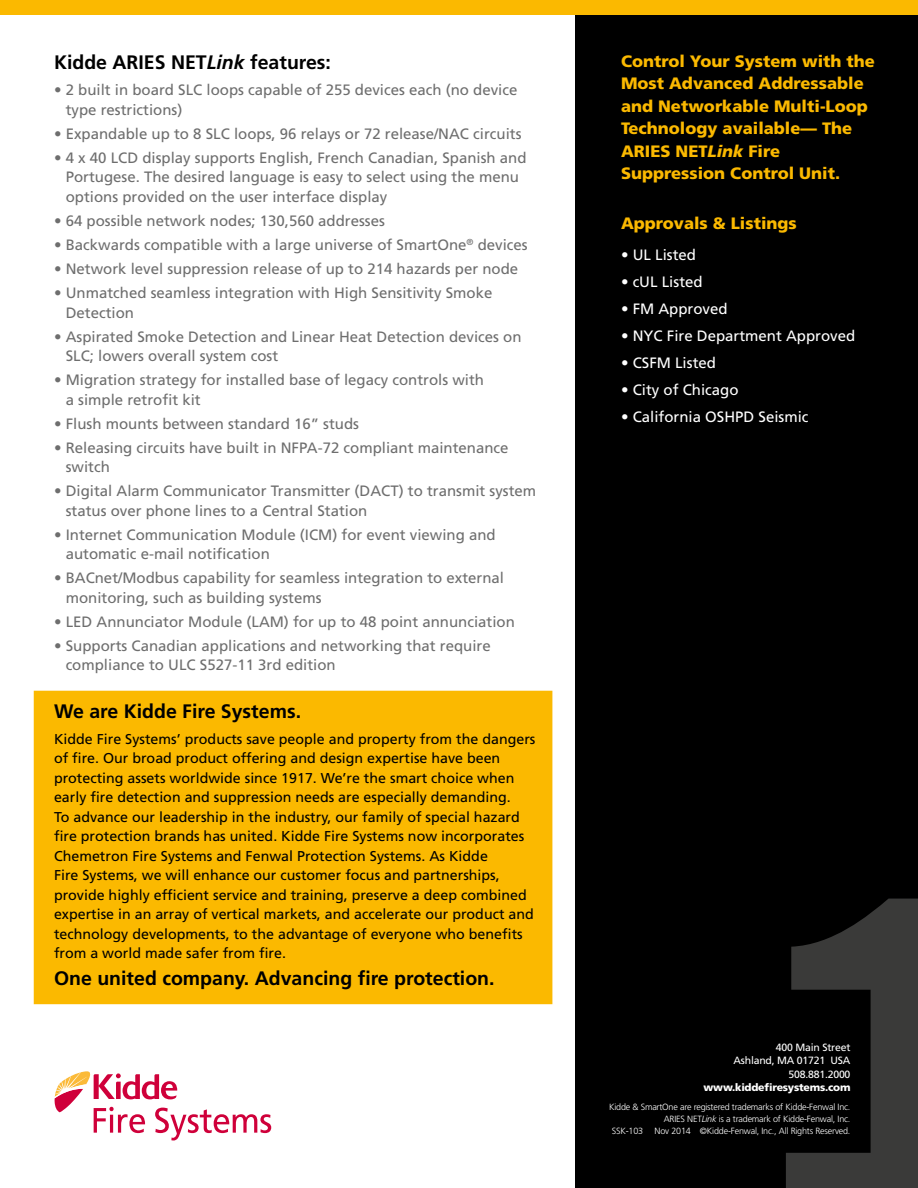
<style>
.page{position:relative;width:918px;height:1188px;background:#fff}
.page>*{position:absolute;margin:0;border:0;box-sizing:border-box;transform-origin:0 0}
.t1{font:700 19.5px "Frutiger";color:#000}
.t2{font:900 16.5px/22.5px "Frutiger";color:#fbb900}
.t3{font:15px/19.5px "Frutiger";color:#6e6e6e}
.t4{font:15px "Frutiger";color:#fff}
.t5{font:14.25px/19.5px "Frutiger";color:#000}
.t6{font:10.5px/13.5px "Frutiger";letter-spacing:-.02em;color:#fff;text-align:right}
.t7{font:900 10.5px "Frutiger";letter-spacing:-.02em;color:#fff}
.t8{font:300 9px "Frutiger";letter-spacing:-.02em;color:#fff}
.s1{font-style:italic}
</style>
<div class="page">
<div style="left:576px;top:0;width:342px;height:1188px;background:#000"></div>
<svg style="left:55px;top:1071px;width:216px;height:70px"></svg>
<div style="left:0;top:0;width:918px;height:14px;background:#fbb900"></div>
<svg style="left:786px;top:899px;width:132px;height:289px"></svg>
<div style="left:34px;top:691px;width:518px;height:313px;background:#fbb900"></div>
<h1 class="t1" style="left:54px;top:51px;width:279px">Kidde ARIES NET<span class="s1">Link</span> features:</h1>
<p class="t3" style="left:66px;top:80px;width:453px;text-indent:-12px">• 2 built in board SLC loops capable of 255 devices each (no device type restrictions)</p>
<p class="t3" style="left:54px;top:124px;width:469px">• Expandable up to 8 SLC loops, 96 relays or 72 release/NAC circuits</p>
<p class="t3" style="left:66px;top:148px;width:462px;text-indent:-12px">• 4 x 40 LCD display supports English, French Canadian, Spanish and<br>Portugese. The desired language is easy to select using the menu options provided on the user interface display</p>
<p class="t3" style="left:54px;top:211px;width:332px">• 64 possible network nodes; 130,560 addresses</p>
<p class="t3" style="left:54px;top:235px;width:475px">• Backwards compatible with a large universe of SmartOne<sup>®</sup> devices</p>
<p class="t3" style="left:54px;top:259px;width:466px">• Network level suppression release of up to 214 hazards per node</p>
<p class="t3" style="left:66px;top:283px;width:428px;text-indent:-12px">• Unmatched seamless integration with High Sensitivity Smoke<br>Detection</p>
<p class="t3" style="left:66px;top:327px;width:457px;text-indent:-12px">• Aspirated Smoke Detection and Linear Heat Detection devices on<br>SLC; lowers overall system cost</p>
<p class="t3" style="left:66px;top:370px;width:420px;text-indent:-12px">• Migration strategy for installed base of legacy controls with a simple retrofit kit</p>
<p class="t3" style="left:54px;top:414px;width:307px">• Flush mounts between standard 16” studs</p>
<p class="t3" style="left:66px;top:438px;width:444px;text-indent:-12px">• Releasing circuits have built in N FPA-72 compliant maintenance switch</p>
<p class="t3" style="left:66px;top:481px;width:472px;text-indent:-12px">• Digital Alarm Communicator Transmitter (DACT) to transmit system status over phone lines to a Central Station</p>
<p class="t3" style="left:66px;top:525px;width:432px;text-indent:-12px">• Internet Communication Module (ICM) for event viewing and automatic e-mail notification</p>
<p class="t3" style="left:66px;top:568px;width:440px;text-indent:-12px">• BACnet/Modbus capability for seamless integration to external monitoring, such as building systems</p>
<p class="t3" style="left:54px;top:612px;width:462px">• LED Annunciator Module (LAM) for up to 48 point annunciation</p>
<p class="t3" style="left:66px;top:636px;width:427px;text-indent:-12px">• Supports Canadian applications and networking that require compliance to ULC S527-11 3rd edition</p>
<h1 class="t1" style="left:54px;top:699px;width:249px">We are Kidde Fire Systems.</h1>
<p class="t5" style="left:54px;top:729px;width:483px">Kidde Fire Systems’ products save people and property from the dangers of fire. Our broad product offering and design expertise have been protecting assets worldwide since 1917. We’re the smart choice when early fire detection and suppression needs are especially demanding.<br>To advance our leadership in the industry, our family of special hazard fire protection brands has united. Kidde Fire Systems now incorporates Chemetron Fire Systems and Fenwal Protection Systems. As Kidde<br>Fire Systems, we will enhance our customer focus and partnerships, provide highly efficient service and training, preserve a deep combined expertise in an array of vertical markets, and accelerate our product and technology developments, to the advantage of everyone who benefits from a world made safer from fire.</p>
<h1 class="t1" style="left:54px;top:967px;width:442px">One united company. Advancing fire protection.</h1>
<p class="t2" style="left:621px;top:50px;width:256px">Control Your System with the<br>Most Advanced Addressable and Networkable Multi-Loop<br>Technology available— The<br>ARIES NET<span class="s1">Link</span> Fire<br>Suppression Control Unit.</p>
<p class="t2" style="left:621px;top:212px;width:177px">Approvals &amp; Listings</p>
<p class="t4" style="left:621px;top:246px;width:77px">• UL Listed</p>
<p class="t4" style="left:621px;top:273px;width:83px">• cUL Listed</p>
<p class="t4" style="left:621px;top:300px;width:108px">• FM Approved</p>
<p class="t4" style="left:621px;top:327px;width:236px">• NYC Fire Department Approved</p>
<p class="t4" style="left:621px;top:354px;width:97px">• CSFM Listed</p>
<p class="t4" style="left:621px;top:381px;width:119px">• City of Chicago</p>
<p class="t4" style="left:621px;top:408px;width:189px">• California OSHPD Seismic</p>
<p class="t6" style="left:734px;top:1040px;width:118px">400 Main Street<br>Ashland, MA 01721 USA<br>508.881.2000</p>
<p class="t7" style="left:704px;top:1081px;width:148px">www.kiddefiresystems.com</p>
<p class="t8" style="left:609px;top:1102px;width:243px">Kidde &amp; SmartOne are registered trademarks of Kidde-Fenwal Inc.</p>
<p class="t8" style="left:664px;top:1114px;width:188px">ARIES NET<span class="s1">Link</span> is a trademark of Kidde-Fenwal, Inc.</p>
<p class="t8" style="left:612px;top:1126px;width:33px">SSK-103</p>
<p class="t8" style="left:655px;top:1126px;width:197px">Nov 2014 ©Kidde-Fenwal, Inc., All Rights Reserved.</p>
</div>
